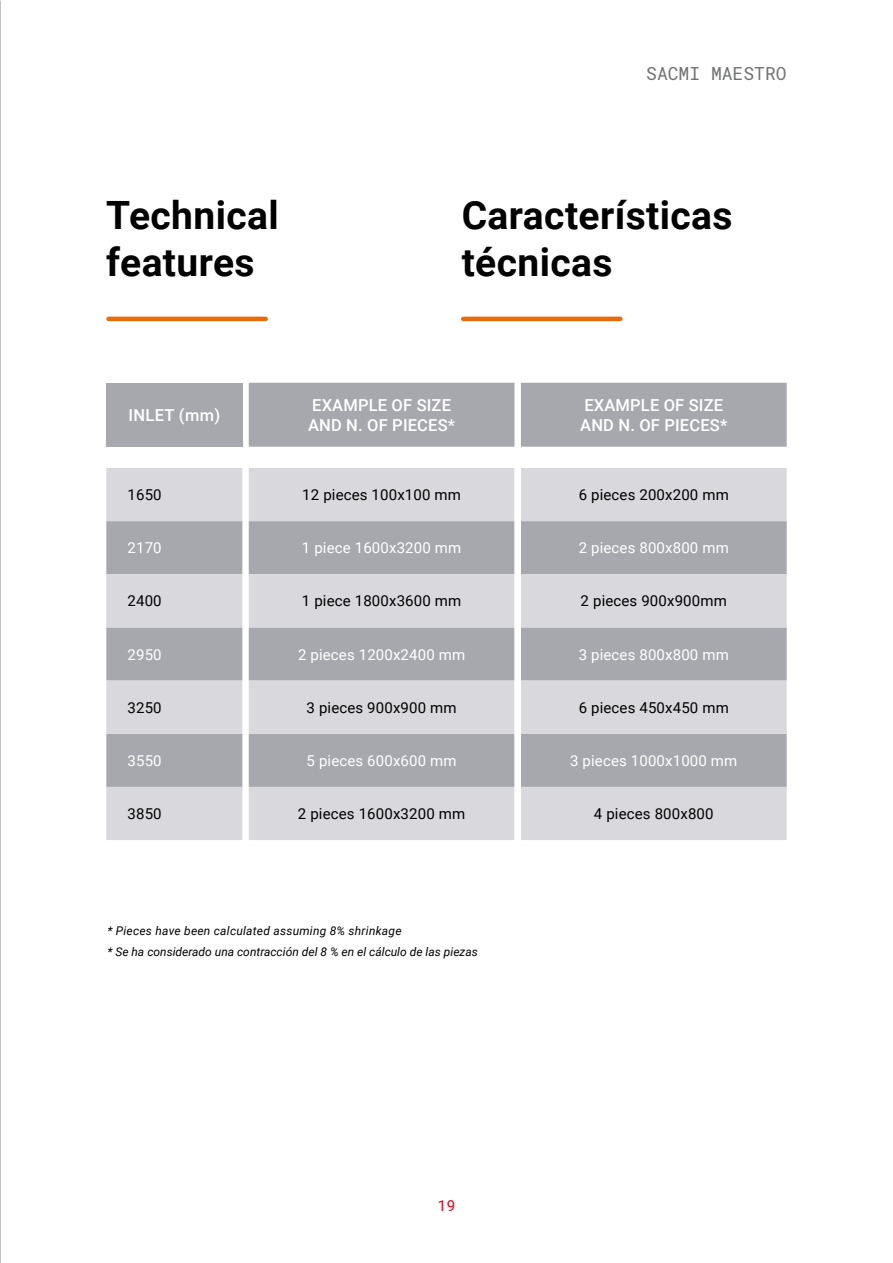
<style>
.page{position:relative;width:893px;height:1263px;background:#fff}
.page>*{position:absolute;margin:0;border:0;box-sizing:border-box;transform-origin:0 0}
.t1{font:700 39px/46.8px "Roboto";letter-spacing:.01em;color:#000}
.t2{font:18px "Roboto Mono";color:#707172}
.t3{font:500 16.5px/19.5px "Roboto";letter-spacing:.01em;color:#fff}
.t4{font:15px "Roboto";letter-spacing:.01em;color:#000}
.t5{font:15px "Roboto";letter-spacing:.01em;color:#fff}
.t6{font:15px "Roboto Mono";color:#e2001a}
.t7{font:italic 12px "Roboto";color:#000}
.t8{font:italic 12px "Roboto";letter-spacing:.02em;color:#000}
</style>
<div class="page">
<div style="left:106px;top:383px;width:681px;height:64px;background:#a6a8ad"></div>
<svg style="left:106px;top:468px;width:681px;height:372px;background:#c4c4c9"></svg>
<svg style="left:514px;top:468px;width:7px;height:372px"></svg>
<hr style="left:109px;top:317px;width:157px;height:4px;background:#e86a0a">
<hr style="left:463px;top:317px;width:157px;height:4px;background:#e86a0a">
<h1 class="t1" style="left:106px;top:190px;width:174px">Technical features</h1>
<p class="t2" style="left:646px;top:61px;width:142px">SACMI MAESTRO</p>
<h1 class="t1" style="left:462px;top:191px;width:272px">Características técnicas</h1>
<p class="t3" style="left:128px;top:405px;width:93px">INLET (mm)</p>
<p class="t3" style="left:308px;top:395px;width:149px">EXAMPLE OF SIZE<br>AND N. OF PIECES*</p>
<p class="t3" style="left:580px;top:395px;width:149px">EXAMPLE OF SIZE<br>AND N. OF PIECES*</p>
<p class="t4" style="left:128px;top:484px;width:36px">1650</p>
<p class="t4" style="left:302px;top:484px;width:160px">12 pieces 100x100 mm</p>
<p class="t4" style="left:579px;top:484px;width:152px">6 pieces 200x200 mm</p>
<p class="t5" style="left:128px;top:537px;width:36px">2170</p>
<p class="t5" style="left:302px;top:537px;width:161px">1 piece 1600x3200 mm</p>
<p class="t5" style="left:579px;top:537px;width:152px">2 pieces 800x800 mm</p>
<p class="t4" style="left:128px;top:591px;width:36px">2400</p>
<p class="t4" style="left:302px;top:591px;width:161px">1 piece 1800x3600 mm</p>
<p class="t4" style="left:581px;top:591px;width:148px">2 pieces 900x900mm</p>
<p class="t5" style="left:128px;top:644px;width:36px">2950</p>
<p class="t5" style="left:298px;top:644px;width:169px">2 pieces 1200x2400 mm</p>
<p class="t5" style="left:579px;top:644px;width:152px">3 pieces 800x800 mm</p>
<p class="t4" style="left:128px;top:697px;width:36px">3250</p>
<p class="t4" style="left:307px;top:697px;width:152px">3 pieces 900x900 mm</p>
<p class="t4" style="left:579px;top:697px;width:152px">6 pieces 450x450 mm</p>
<p class="t5" style="left:128px;top:750px;width:36px">3550</p>
<p class="t5" style="left:307px;top:750px;width:152px">5 pieces 600x600 mm</p>
<p class="t5" style="left:570px;top:750px;width:169px">3 pieces 1000x1000 mm</p>
<p class="t4" style="left:128px;top:803px;width:36px">3850</p>
<p class="t4" style="left:298px;top:803px;width:169px">2 pieces 1600x3200 mm</p>
<p class="t4" style="left:594px;top:803px;width:121px">4 pieces 800x800</p>
<p class="t8" style="left:107px;top:922px;width:296px">* Pieces have been calculated assuming 8% shrinkage</p>
<p class="t7" style="left:107px;top:943px;width:372px">* Se ha considerado una contracción del 8 % en el cálculo de las piezas</p>
<p class="t6" style="left:437px;top:1195px;width:19px">19</p>
</div>
